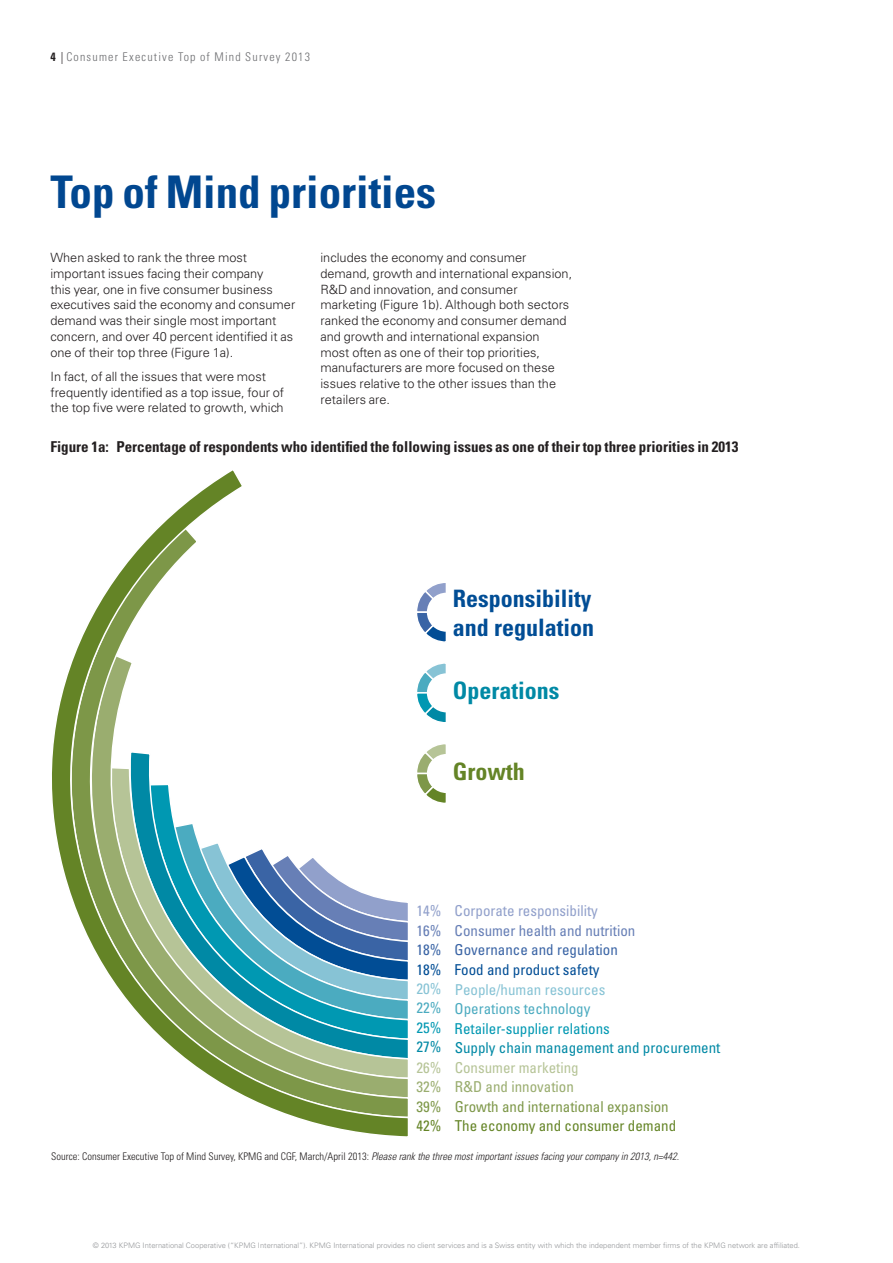
<style>
.page{position:relative;width:893px;height:1263px;background:#fff}
.page>*{position:absolute;margin:0;border:0;box-sizing:border-box;transform-origin:0 0}
.t1{font:700 condensed 45px "Univers LT Std";color:#014790}
.t2{font:700 condensed 24px/28.8px "Univers LT Std";color:#014d95}
.t3{font:700 condensed 24px "Univers LT Std";color:#0089a5}
.t4{font:700 condensed 24px "Univers LT Std";color:#648426}
.t5{font:700 condensed 15px "Univers LT Std";color:#231f20}
.t6{font:condensed 15px "Univers LT Std";color:#0089a5}
.t7{font:condensed 15px "Univers LT Std";color:#7d9748}
.t8{font:condensed 15px "Univers LT Std";color:#648426}
.t9{font:condensed 15px "Univers LT Std";color:#677fb6}
.t10{font:condensed 15px "Univers LT Std";color:#0098b2}
.t11{font:condensed 15px "Univers LT Std";color:#91a0cb}
.t12{font:condensed 15px "Univers LT Std";color:#3a64a5}
.t13{font:condensed 15px "Univers LT Std";color:#87c3d5}
.t14{font:condensed 15px "Univers LT Std";color:#014d95}
.t15{font:condensed 15px "Univers LT Std";color:#4babc0}
.t16{font:condensed 15px "Univers LT Std";color:#b6c497}
.t17{font:condensed 15px "Univers LT Std";color:#9aad6f}
.t18{font:300 12.75px/15.8px "Univers LT Std";color:#231f20}
.t19{font:300 condensed 12px "Univers LT Std";letter-spacing:.1em;color:#6c6d70}
.t20{font:300 condensed 10.5px "Univers LT Std";color:#231f20}
.t21{font:300 7.5px "Univers LT Std";color:#939598}
.s1{font-weight:700;color:#231f20}
.s2{color:#231f20}
.s3{font-style:italic}
</style>
<div class="page">
<svg style="left:52px;top:470px;width:356px;height:667px"></svg>
<svg style="left:417px;top:663px;width:29px;height:59px"></svg>
<div style="left:427px;top:673px;width:39px;height:39px;background:#fff;border-radius:50%"></div>
<svg style="left:417px;top:744px;width:29px;height:59px"></svg>
<div style="left:427px;top:754px;width:39px;height:39px;background:#fff;border-radius:50%"></div>
<svg style="left:417px;top:583px;width:29px;height:59px"></svg>
<div style="left:427px;top:593px;width:39px;height:39px;background:#fff;border-radius:50%"></div>
<p class="t19" style="left:50px;top:50px;width:261px"><span class="s1">4</span> <span class="s2">|</span> Consumer Executive Top of Mind Survey 2013</p>
<h1 class="t1" style="left:50px;top:164px;width:387px">Top of Mind priorities</h1>
<p class="t18" style="left:50px;top:250px;width:246px">When asked to rank the three most important issues facing their company<br>this year, one in five consumer business executives said the economy and consumer demand was their single most important concern, and over 40 percent identified it as one of their top three (Figure 1a).</p>
<p class="t18" style="left:50px;top:368px;width:235px">In fact, of all the issues that were most frequently identified as a top issue, four of the top five were related to growth, which</p>
<p class="t18" style="left:320px;top:250px;width:253px">includes the economy and consumer demand, growth and international expansion, R&amp;D and innovation, and consumer marketing (Figure 1b). Although both sectors ranked the economy and consumer demand and growth and international expansion<br>most often as one of their top priorities, manufacturers are more focused on these issues relative to the other issues than the retailers are.</p>
<p class="t5" style="left:50px;top:437px;width:689px">Figure 1a: Percentage of respondents who identified the following issues as one of their top three priorities in 2013</p>
<h2 class="t2" style="left:453px;top:584px;width:143px">Responsibility and regulation</h2>
<h2 class="t3" style="left:453px;top:676px;width:108px">Operations</h2>
<h2 class="t4" style="left:453px;top:757px;width:73px">Growth</h2>
<p class="t11" style="left:416px;top:901px;width:26px">14%</p>
<p class="t9" style="left:416px;top:921px;width:26px">16%</p>
<p class="t14" style="left:416px;top:960px;width:26px">18%</p>
<p class="t12" style="left:416px;top:940px;width:26px">18%</p>
<p class="t13" style="left:416px;top:979px;width:26px">20%</p>
<p class="t15" style="left:416px;top:998px;width:26px">22%</p>
<p class="t10" style="left:416px;top:1018px;width:26px">25%</p>
<p class="t6" style="left:416px;top:1037px;width:26px">27%</p>
<p class="t16" style="left:416px;top:1058px;width:26px">26%</p>
<p class="t17" style="left:416px;top:1078px;width:26px">32%</p>
<p class="t7" style="left:416px;top:1097px;width:26px">39%</p>
<p class="t8" style="left:416px;top:1116px;width:26px">42%</p>
<p class="t11" style="left:455px;top:901px;width:145px">Corporate responsibility</p>
<p class="t9" style="left:455px;top:921px;width:182px">Consumer health and nutrition</p>
<p class="t12" style="left:455px;top:941px;width:165px">Governance and regulation</p>
<p class="t14" style="left:455px;top:960px;width:146px">Food and product safety</p>
<p class="t15" style="left:455px;top:999px;width:137px">Operations technology</p>
<p class="t10" style="left:455px;top:1019px;width:157px">Retailer-supplier relations</p>
<p class="t6" style="left:455px;top:1038px;width:267px">Supply chain management and procurement</p>
<p class="t16" style="left:455px;top:1058px;width:126px">Consumer marketing</p>
<p class="t17" style="left:455px;top:1077px;width:121px">R&amp;D and innovation</p>
<p class="t7" style="left:455px;top:1097px;width:216px">Growth and international expansion</p>
<p class="t8" style="left:455px;top:1116px;width:223px">The economy and consumer demand</p>
<p class="t13" style="left:455px;top:980px;width:152px">People/human resources</p>
<p class="t20" style="left:51px;top:1150px;width:629px">Source: Consumer Executive Top of Mind Survey, KPMG and CGF, March/April 2013: <span class="s3">Please rank the three most important issues facing your company in 2013, n=442.</span></p>
<p class="t21" style="left:93px;top:1240px;width:708px">© 2013 KPMG International Cooperative (“KPMG International”). KPMG International provides no client services and is a Swiss entity with which the independent member firms of the KPMG network are affiliated.</p>
</div>
